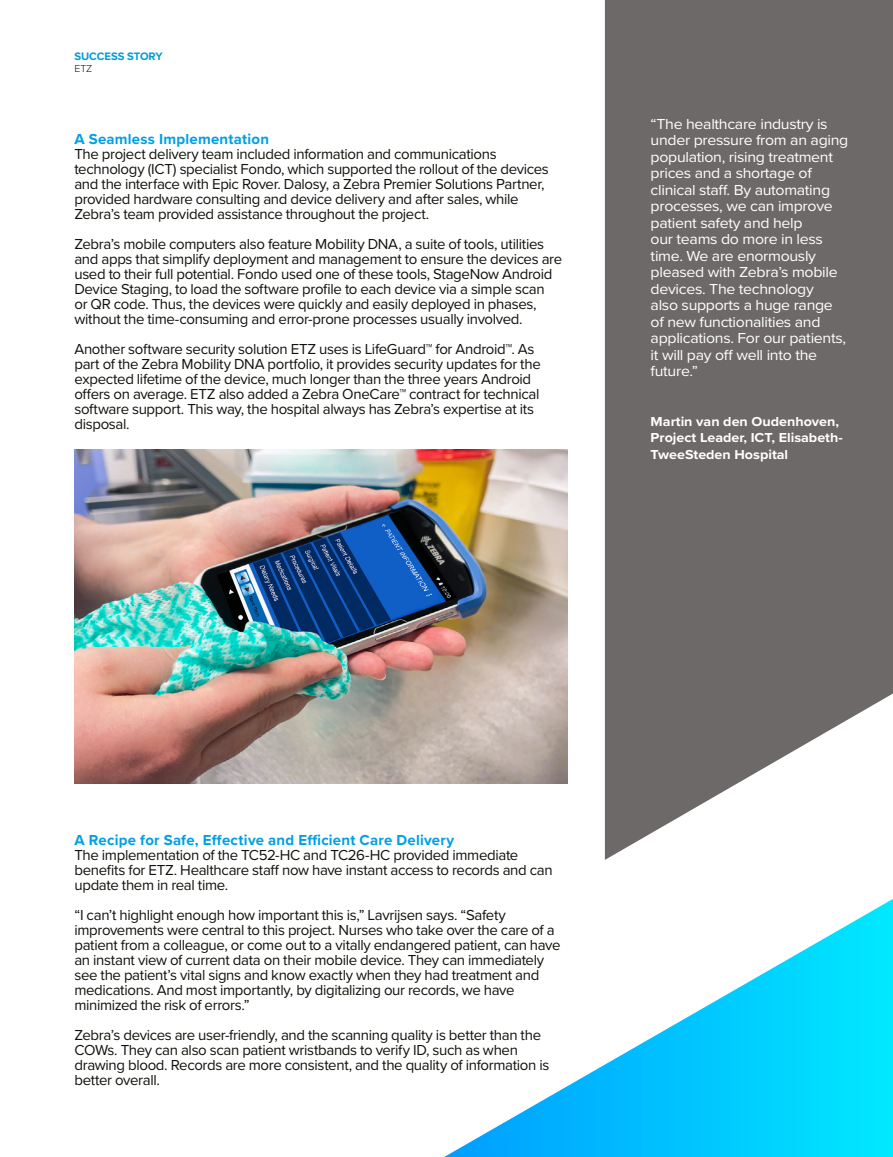
<style>
.page{position:relative;width:893px;height:1157px;background:#fff}
.page>*{position:absolute;margin:0;border:0;box-sizing:border-box;transform-origin:0 0}
.t1{font:15px/15px "Proxima Nova";letter-spacing:-.025em;color:#12110c}
.t2{font:15px/16.5px "Proxima Nova";letter-spacing:-.02em;color:#fff;scale:1.06 1}
.t3{font:700 15px "Proxima Nova";letter-spacing:.015em;color:#009fe3}
.t4{font:700 13.5px/16.5px "Proxima Nova";color:#fff;scale:1.06 1}
.t5{font:700 11.25px "Proxima Nova";letter-spacing:-.005em;color:#009cda}
.t6{font:300 10.5px "Proxima Nova";color:#12110c}
</style>
<div class="page">
<svg style="left:444px;top:899px;width:449px;height:258px"></svg>
<svg style="left:605px;top:0;width:288px;height:860px;background:#7a7776"></svg>
<img style="left:74px;top:449px;width:493px;height:334px">
<p class="t5" style="left:74px;top:48px;width:90px">SUCCESS STORY</p>
<p class="t6" style="left:74px;top:61px;width:19px">ETZ</p>
<p class="t3" style="left:74px;top:128px;width:196px">A Seamless Implementation</p>
<p class="t1" style="left:74px;top:146px;width:476px">The project delivery team included information and communications technology (ICT) specialist Fondo, which supported the rollout of the devices and the interface with Epic Rover. Dalosy, a Zebra Premier Solutions Partner, provided hardware consulting and device delivery and after sales, while Zebra’s team provided assistance throughout the project.</p>
<p class="t1" style="left:74px;top:236px;width:489px">Zebra’s mobile computers also feature Mobility DNA, a suite of tools, utilities and apps that simplify deployment and management to ensure the devices are used to their full potential. Fondo used one of these tools, StageNow Android Device Staging, to load the software profile to each device via a simple scan<br>or QR code. Thus, the devices were quickly and easily deployed in phases, without the time-consuming and error-prone processes usually involved.</p>
<p class="t1" style="left:74px;top:341px;width:468px">Another software security solution ETZ uses is LifeGuard™ for Android™. As part of the Zebra Mobility DNA portfolio, it provides security updates for the expected lifetime of the device, much longer than the three years Android offers on average. ETZ also added a Zebra OneCare™ contract for technical software support. This way, the hospital always has Zebra’s expertise at its disposal.</p>
<p class="t2" style="left:651px;top:115px;width:188px">“The healthcare industry is under pressure from an aging population, rising treatment prices and a shortage of clinical staff. By automating processes, we can improve patient safety and help<br>our teams do more in less time. We are enormously pleased with Zebra’s mobile devices. The technology<br>also supports a huge range of new functionalities and applications. For our patients, it will pay off well into the future.”</p>
<p class="t4" style="left:651px;top:413px;width:183px">Martin van den Oudenhoven,<br>Project Leader, ICT, Elisabeth-<br>TweeSteden Hospital</p>
<p class="t3" style="left:74px;top:829px;width:381px">A Recipe for Safe, Effective and Efficient Care Delivery</p>
<p class="t1" style="left:74px;top:847px;width:480px">The implementation of the TC52-HC and TC26-HC provided immediate benefits for ETZ. Healthcare staff now have instant access to records and can update them in real time.</p>
<p class="t1" style="left:74px;top:907px;width:488px">“I can’t highlight enough how important this is,” Lavrijsen says. “Safety improvements were central to this project. Nurses who take over the care of a patient from a colleague, or come out to a vitally endangered patient, can have an instant view of current data on their mobile device. They can immediately see the patient’s vital signs and know exactly when they had treatment and medications. And most importantly, by digitalizing our records, we have minimized the risk of errors.”</p>
<p class="t1" style="left:74px;top:1027px;width:476px">Zebra’s devices are user-friendly, and the scanning quality is better than the COWs. They can also scan patient wristbands to verify ID, such as when drawing blood. Records are more consistent, and the quality of information is better overall.</p>
</div>
